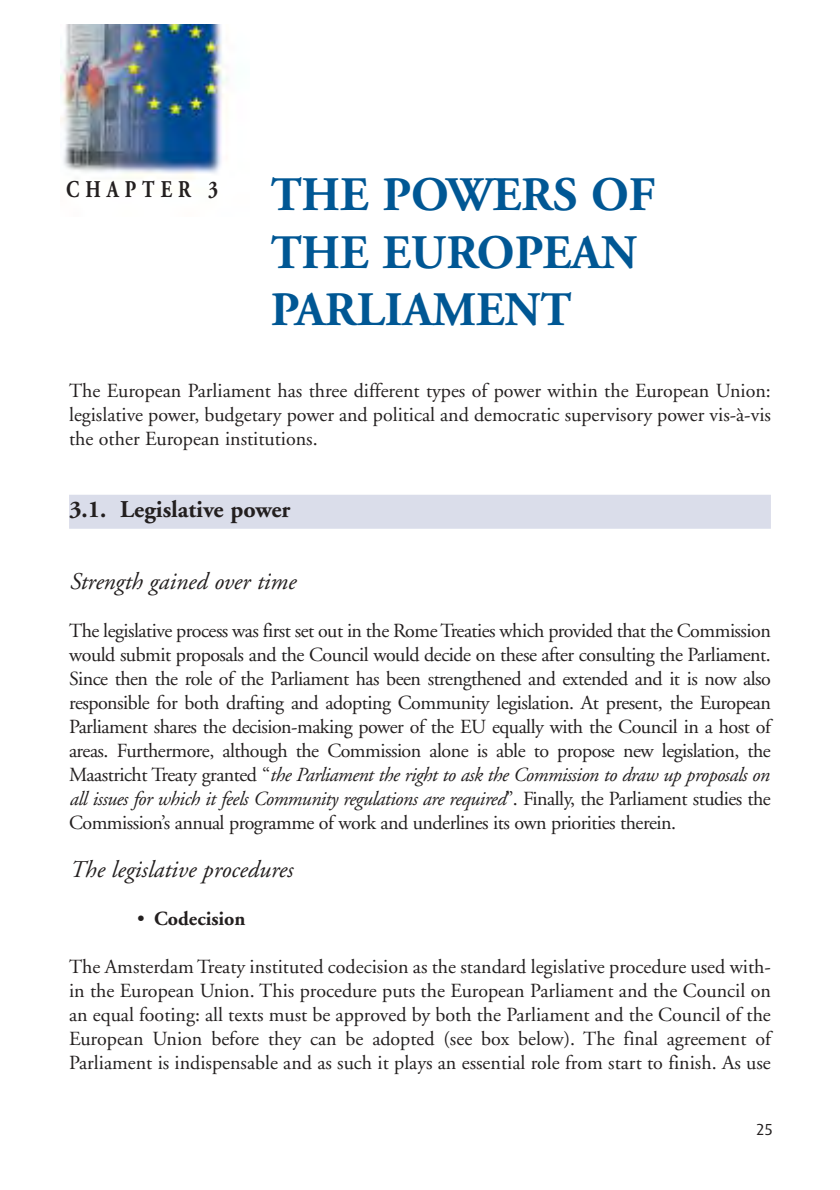
<style>
.page{position:relative;width:840px;height:1190px;background:#fff}
.page>*{position:absolute;margin:0;border:0;box-sizing:border-box;transform-origin:0 0}
.t1{font:700 48px/57.6px "Adobe Garamond";color:#005794}
.t2{font:italic 24px "Adobe Garamond";color:#231f1f}
.t3{font:700 24px "Adobe Garamond";color:#231f1f}
.t4{font:700 24px "Adobe Garamond";letter-spacing:.31em;color:#231f1f;scale:.8 1}
.t5{font:20px/24px "Adobe Garamond";color:#231f1f;text-align:justify}
.t6{font:700 20px "Adobe Garamond";color:#231f1f}
.t7{font:16px "Dax";color:#231f1f}
.s1{font-style:italic}
.s2{font-weight:400}
</style>
<div class="page">
<div style="left:69px;top:495px;width:702px;height:34px;background:#daddea"></div>
<img style="left:61px;top:24px;width:167px;height:155px">
<p class="t4" style="left:66px;top:180px;width:192px">CHAPTER 3</p>
<h1 class="t1" style="left:271px;top:171px;width:386px">THE POWERS OF<br>THE EUROPEAN<br>PARLIAMENT</h1>
<p class="t5" style="left:69px;top:381px;width:703px">The European Parliament has three different types of power within the European Union: legislative power, budgetary power and political and democratic supervisory power vis-à-vis the other European institutions.</p>
<p class="t3" style="left:69px;top:500px;width:223px">3.1. Legislative power</p>
<p class="t2" style="left:69px;top:572px;width:228px">Strength gained over time</p>
<p class="t5" style="left:69px;top:621px;width:703px">The legislative process was first set out in the Rome Treaties which provided that the Commission would submit proposals and the Council would decide on these after consulting the Parliament.<br>Since then the role of the Parliament has been strengthened and extended and it is now also responsible for both drafting and adopting Community legislation. At present, the European Parliament shares the decision-making power of the EU equally with the Council in a host of areas. Furthermore, although the Commission alone is able to propose new legislation, the Maastricht Treaty granted “<span class="s1">the Parliament the right to ask the Commission to draw up proposals on all issues for which it feels Community regulations are required</span>”. Finally, the Parliament studies the Commission’s annual programme of work and underlines its own priorities therein.</p>
<p class="t2" style="left:69px;top:860px;width:225px">The legislative procedures</p>
<p class="t6" style="left:137px;top:911px;width:110px"><span class="s2">•</span> Codecision</p>
<p class="t5" style="left:69px;top:957px;width:703px">The Amsterdam Treaty instituted codecision as the standard legislative procedure used with&shy;in the European Union. This procedure puts the European Parliament and the Council on an equal footing: all texts must be approved by both the Parliament and the Council of the European Union before they can be adopted (see box below). The final agreement of Parliament is indispensable and as such it plays an essential role from start to finish. As use</p>
<p class="t7" style="left:756px;top:1121px;width:18px">25</p>
</div>
